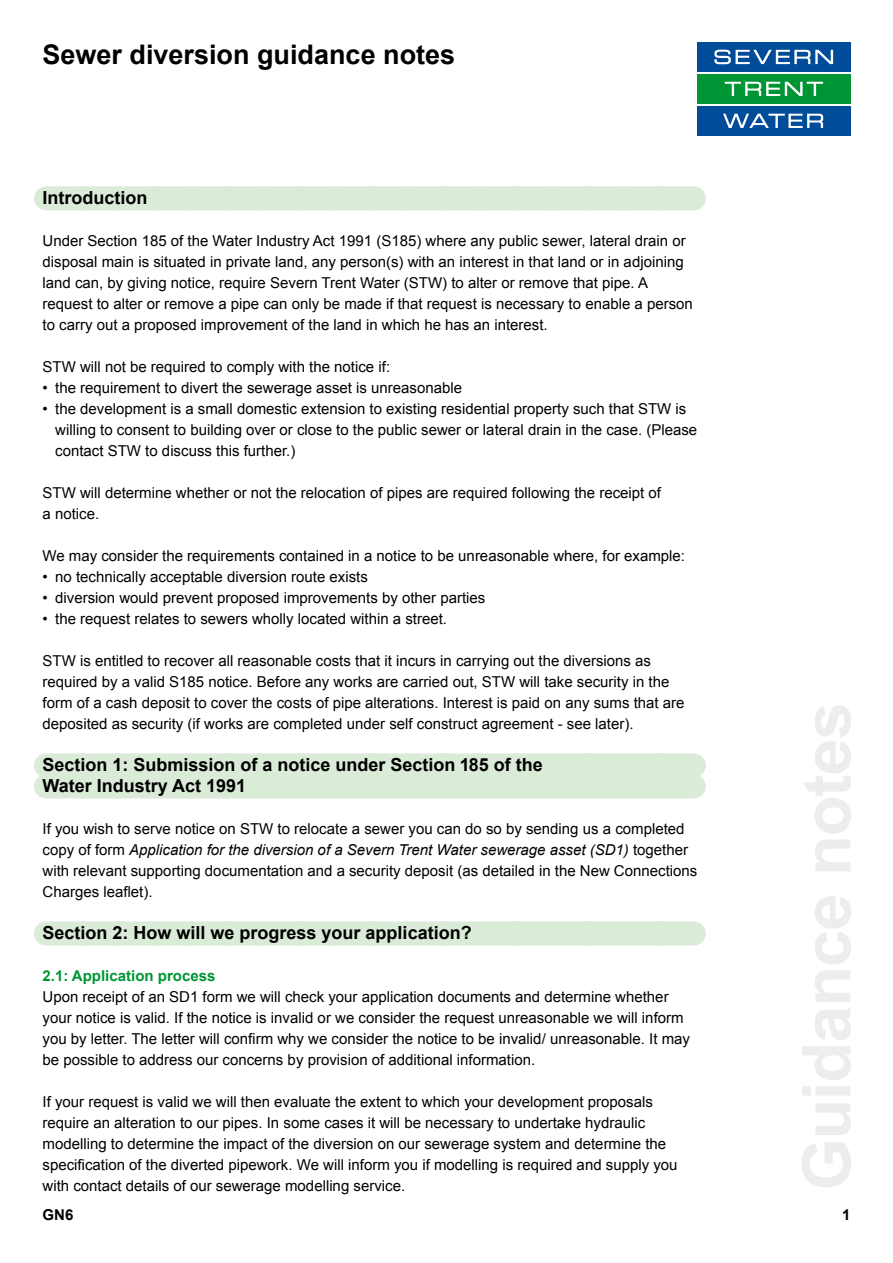
<style>
.page{position:relative;width:893px;height:1263px;background:#fff}
.page>*{position:absolute;margin:0;border:0;box-sizing:border-box;transform-origin:0 0}
.t1{font:700 27px "Arial";color:#000}
.t2{font:700 18px/21px "Arial";color:#000}
.t3{font:15px/21px "Arial";color:#000}
.t4{font:700 15px "Arial";color:#009534}
.t5{font:700 15px "Arial";color:#000}
.s1{font-style:italic}
</style>
<div class="page">
<div style="left:46px;top:186px;width:648px;height:24px;background:#daebd7"></div>
<div style="left:46px;top:753px;width:648px;height:45px;background:#daebd7"></div>
<div style="left:46px;top:921px;width:648px;height:24px;background:#daebd7"></div>
<svg style="left:697px;top:42px;width:154px;height:94px"></svg>
<div style="left:697px;top:43px;width:153px;height:29px;background:#004c99"></div>
<div style="left:697px;top:75px;width:153px;height:29px;background:#009534"></div>
<div style="left:697px;top:106px;width:153px;height:30px;background:#004c99"></div>
<svg style="left:714px;top:50px;width:119px;height:14px"></svg>
<svg style="left:725px;top:82px;width:98px;height:14px"></svg>
<svg style="left:723px;top:114px;width:100px;height:14px"></svg>
<h1 class="t1" style="left:43px;top:37px;width:414px">Sewer diversion guidance notes</h1>
<p class="t2" style="left:43px;top:188px;width:106px">Introduction</p>
<p class="t3" style="left:43px;top:231px;width:652px">Under Section 185 of the Water Industry Act 1991 (S185) where any public sewer, lateral drain or disposal main is situated in private land, any person(s) with an interest in that land or in adjoining land can, by giving notice, require Severn Trent Water (STW) to alter or remove that pipe. A request to alter or remove a pipe can only be made if that request is necessary to enable a person to carry out a proposed improvement of the land in which he has an interest.</p>
<p class="t3" style="left:43px;top:357px;width:349px">STW will not be required to comply with the notice if:</p>
<p class="t3" style="left:43px;top:378px;width:421px">• the requirement to divert the sewerage asset is unreasonable</p>
<p class="t3" style="left:55px;top:399px;width:643px;text-indent:-13px">• the development is a small domestic extension to existing residential property such that STW is willing to consent to building over or close to the public sewer or lateral drain in the case. (Please contact STW to discuss this further.)</p>
<p class="t3" style="left:43px;top:483px;width:620px">STW will determine whether or not the relocation of pipes are required following the receipt of a notice.</p>
<p class="t3" style="left:43px;top:546px;width:644px">We may consider the requirements contained in a notice to be unreasonable where, for example:</p>
<p class="t3" style="left:43px;top:567px;width:327px">• no technically acceptable diversion route exists</p>
<p class="t3" style="left:43px;top:588px;width:444px">• diversion would prevent proposed improvements by other parties</p>
<p class="t3" style="left:43px;top:609px;width:406px">• the request relates to sewers wholly located within a street.</p>
<p class="t3" style="left:43px;top:651px;width:643px">STW is entitled to recover all reasonable costs that it incurs in carrying out the diversions as required by a valid S185 notice. Before any works are carried out, STW will take security in the form of a cash deposit to cover the costs of pipe alterations. Interest is paid on any sums that are deposited as security (if works are completed under self construct agreement - see later).</p>
<p class="t2" style="left:43px;top:755px;width:502px">Section 1: Submission of a notice under Section 185 of the<br>Water Industry Act 1991</p>
<p class="t3" style="left:43px;top:819px;width:656px">If you wish to serve notice on STW to relocate a sewer you can do so by sending us a completed copy of form <span class="s1">Application for the diversion of a Severn Trent Water sewerage asset (SD1)</span> together with relevant supporting documentation and a security deposit (as detailed in the New Connections Charges leaflet).</p>
<p class="t2" style="left:43px;top:923px;width:431px">Section 2: How will we progress your application?</p>
<p class="t4" style="left:43px;top:966px;width:174px">2.1: Application process</p>
<p class="t3" style="left:43px;top:987px;width:649px">Upon receipt of an SD1 form we will check your application documents and determine whether your notice is valid. If the notice is invalid or we consider the request unreasonable we will inform you by letter. The letter will confirm why we consider the notice to be invalid/ unreasonable. It may be possible to address our concerns by provision of additional information.</p>
<p class="t3" style="left:43px;top:1092px;width:636px">If your request is valid we will then evaluate the extent to which your development proposals require an alteration to our pipes. In some cases it will be necessary to undertake hydraulic modelling to determine the impact of the diversion on our sewerage system and determine the specification of the diverted pipework. We will inform you if modelling is required and supply you with contact details of our sewerage modelling service.</p>
<p class="t5" style="left:43px;top:1205px;width:32px">GN6</p>
<p class="t5" style="left:842px;top:1205px;width:10px">1</p>
</div>
